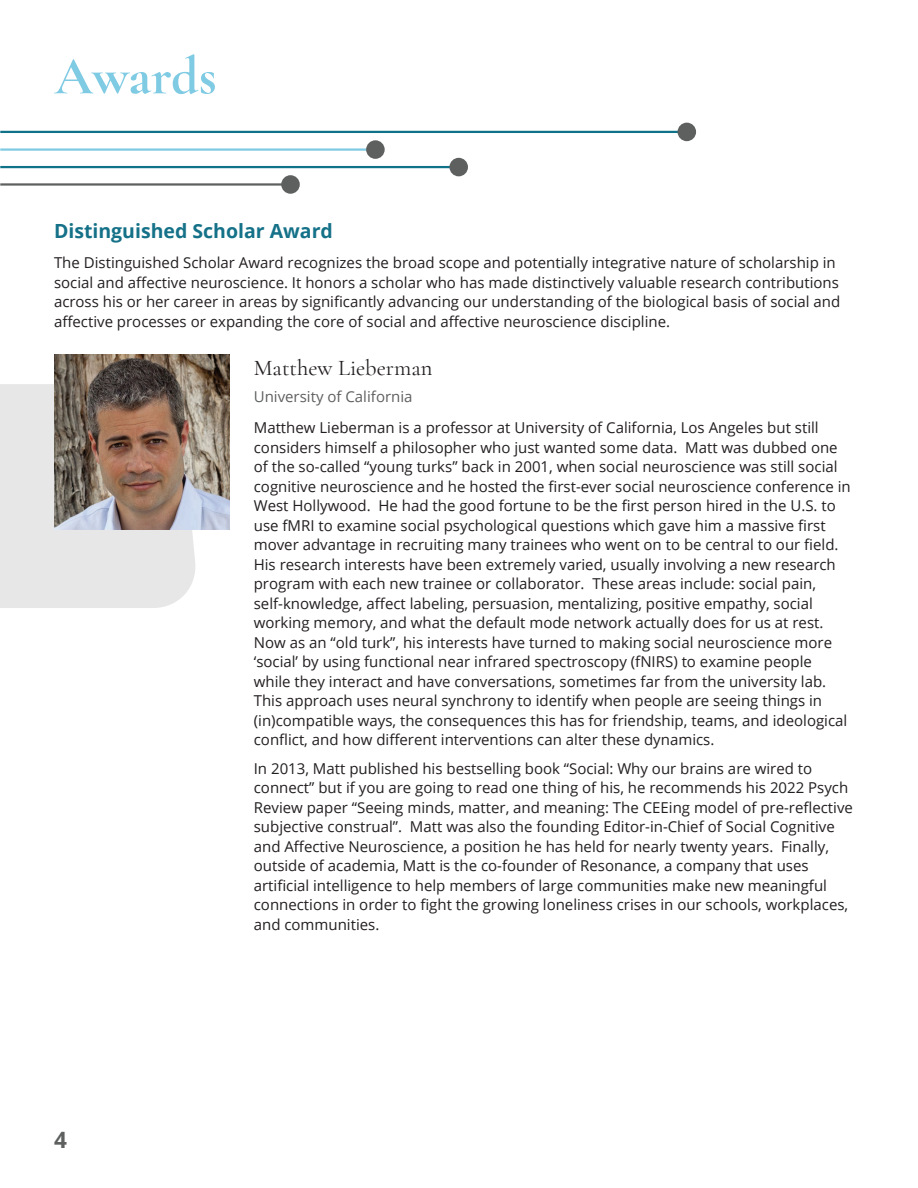
<style>
.page{position:relative;width:918px;height:1188px;background:#fff}
.page>*{position:absolute;margin:0;border:0;box-sizing:border-box;transform-origin:0 0}
.t1{font:700 54px "Cormorant Garamond";letter-spacing:-.01em;color:#7fcbe3}
.t2{font:22.5px "Cormorant Garamond";color:#231f20}
.t3{font:700 22.5px "Open Sans";color:#5e605f}
.t4{font:700 19.5px "Open Sans";color:#147188}
.t5{font:15px/19.5px "Open Sans";color:#231f20}
.t6{font:15px "Open Sans";color:#5e605f}
</style>
<div class="page">
<div style="left:0;top:384px;width:195px;height:224px;background:#e7e7e7"></div>
<img style="left:54px;top:354px;width:176px;height:176px">
<hr style="left:0;top:131px;width:684px;height:2px;background:#107288">
<hr style="left:0;top:148px;width:369px;height:3px;background:#7fcbe3">
<hr style="left:0;top:166px;width:454px;height:2px;background:#107288">
<hr style="left:0;top:183px;width:286px;height:3px;background:#5e605f">
<div style="left:281px;top:175px;width:19px;height:19px;background:#5e605f;border-radius:50%"></div>
<div style="left:449px;top:158px;width:19px;height:18px;background:#5e605f;border-radius:50%"></div>
<div style="left:366px;top:140px;width:19px;height:19px;background:#5e605f;border-radius:50%"></div>
<div style="left:678px;top:123px;width:18px;height:18px;background:#5e605f;border-radius:50%"></div>
<h1 class="t1" style="left:54px;top:43px;width:164px">Awards</h1>
<h3 class="t4" style="left:54px;top:218px;width:280px">Distinguished Scholar Award</h3>
<p class="t5" style="left:54px;top:253px;width:788px">The Distinguished Scholar Award recognizes the broad scope and potentially integrative nature of scholarship in social and affective neuroscience. It honors a scholar who has made distinctively valuable research contributions across his or her career in areas by significantly advancing our understanding of the biological basis of social and affective processes or expanding the core of social and affective neuroscience discipline.</p>
<h2 class="t3" style="left:54px;top:1124px;width:14px">4</h2>
<h2 class="t2" style="left:254px;top:354px;width:180px">Matthew Lieberman</h2>
<p class="t6" style="left:254px;top:386px;width:160px">University of California</p>
<p class="t5" style="left:254px;top:418px;width:598px">Matthew Lieberman is a professor at University of California, Los Angeles but still considers himself a philosopher who just wanted some data. Matt was dubbed one of the so-called “young turks” back in 2001, when social neuroscience was still social cognitive neuroscience and he hosted the first-ever social neuroscience conference in West Hollywood. He had the good fortune to be the first person hired in the U.S. to use fMRI to examine social psychological questions which gave him a massive first mover advantage in recruiting many trainees who went on to be central to our field.<br>His research interests have been extremely varied, usually involving a new research program with each new trainee or collaborator. These areas include: social pain, self-knowledge, affect labeling, persuasion, mentalizing, positive empathy, social working memory, and what the default mode network actually does for us at rest.<br>Now as an “old turk”, his interests have turned to making social neuroscience more ‘social’ by using functional near infrared spectroscopy (fNIRS) to examine people while they interact and have conversations, sometimes far from the university lab.<br>This approach uses neural synchrony to identify when people are seeing things in (in)compatible ways, the consequences this has for friendship, teams, and ideological conflict, and how different interventions can alter these dynamics.</p>
<p class="t5" style="left:254px;top:758px;width:601px">In 2013, Matt published his bestselling book “Social: Why our brains are wired to connect” but if you are going to read one thing of his, he recommends his 2022 Psych Review paper “Seeing minds, matter, and meaning: The CEEing model of pre-reflective subjective construal”. Matt was also the founding Editor-in-Chief of Social Cognitive and Affective Neuroscience, a position he has held for nearly twenty years. Finally, outside of academia, Matt is the co-founder of Resonance, a company that uses artificial intelligence to help members of large communities make new meaningful connections in order to fight the growing loneliness crises in our schools, workplaces, and communities.</p>
</div>
